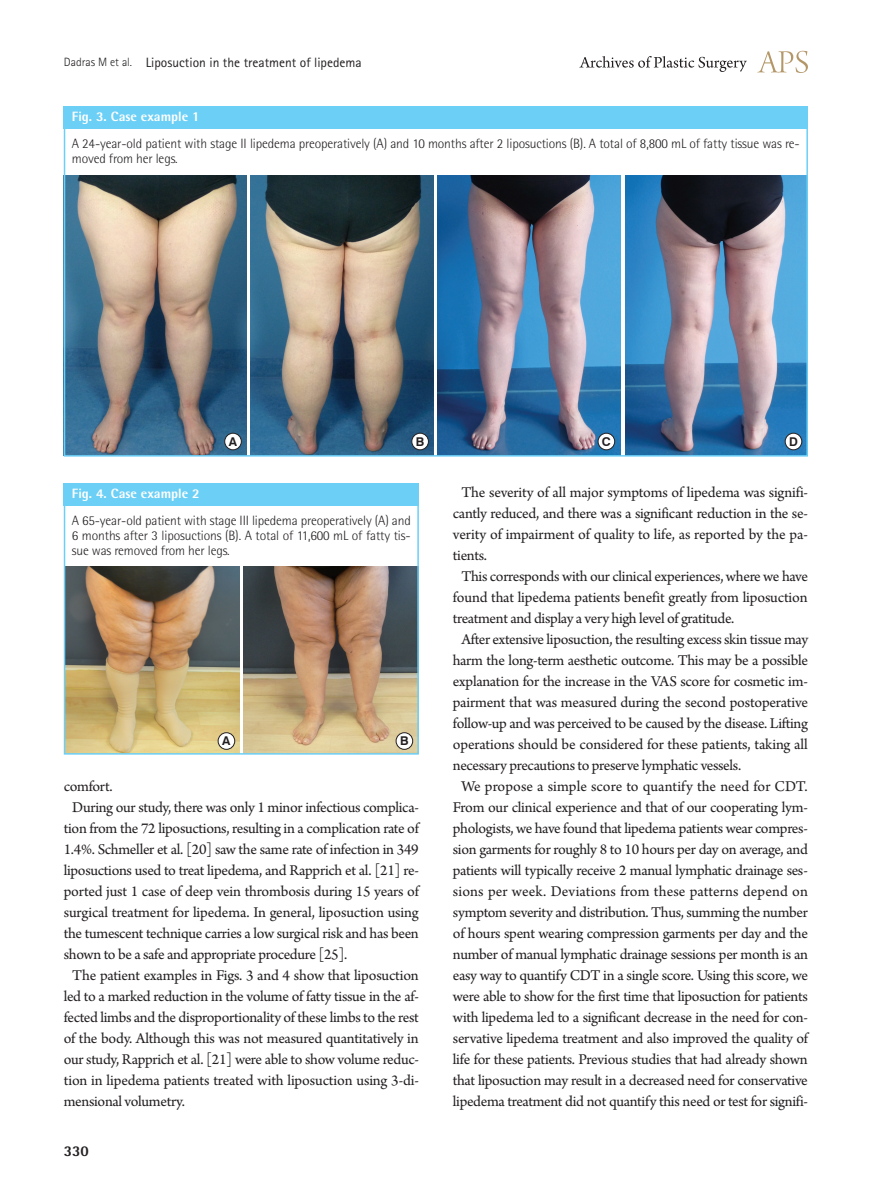
<style>
.page{position:relative;width:893px;height:1191px;background:#fff}
.page>*{position:absolute;margin:0;border:0;box-sizing:border-box;transform-origin:0 0}
.본문{font:15.75px/21px "Arno Pro";letter-spacing:-.02em;color:#231f20;text-align:justify}
.t1{font:800 15px "Rotis Semi Sans Std";color:#231f20}
.그림설명{font:300 13.5px/15px "Rotis Semi Sans Std";letter-spacing:-.01em;color:#231f20}
.t2{font:13.5px "Rotis Sans Serif Std";color:#231f20}
.표그림제목{font:800 13.5px "Rotis Semi Sans Std";color:#fff}
.t3{font:700 12.15px "Swiss 721 BT";color:#231f20}
.s1{font-weight:300;font-size:12px}
</style>
<div class="page">
<svg style="left:757px;top:51px;width:51px;height:22px"></svg>
<svg style="left:579px;top:56px;width:168px;height:16px"></svg>
<div style="left:64px;top:106px;width:744px;height:23px;background:#6bcff6"></div>
<img style="left:67px;top:175px;width:180px;height:278px">
<img style="left:251px;top:175px;width:183px;height:278px">
<img style="left:625px;top:175px;width:180px;height:278px">
<img style="left:438px;top:175px;width:183px;height:278px">
<div style="left:225px;top:433px;width:16px;height:17px;background:#fff;border-radius:50%"></div>
<div style="left:225px;top:433px;width:17px;height:17px;border:1px solid #231f20;border-radius:50%"></div>
<div style="left:412px;top:433px;width:16px;height:17px;background:#fff;border-radius:50%"></div>
<div style="left:412px;top:433px;width:17px;height:17px;border:1px solid #231f20;border-radius:50%"></div>
<div style="left:785px;top:433px;width:17px;height:17px;background:#fff;border-radius:50%"></div>
<div style="left:785px;top:433px;width:17px;height:17px;border:1px solid #231f20;border-radius:50%"></div>
<div style="left:598px;top:433px;width:17px;height:17px;background:#fff;border-radius:50%"></div>
<div style="left:598px;top:433px;width:17px;height:17px;border:1px solid #231f20;border-radius:50%"></div>
<div style="left:64px;top:106px;width:744px;height:350px;border:2px solid #6bcff6"></div>
<div style="left:64px;top:483px;width:355px;height:22px;background:#6bcff6"></div>
<img style="left:243px;top:566px;width:173px;height:185px">
<img style="left:67px;top:566px;width:172px;height:185px">
<div style="left:218px;top:732px;width:17px;height:17px;background:#fff;border-radius:50%"></div>
<div style="left:218px;top:732px;width:17px;height:17px;border:1px solid #231f20;border-radius:50%"></div>
<div style="left:396px;top:732px;width:17px;height:17px;background:#fff;border-radius:50%"></div>
<div style="left:396px;top:732px;width:17px;height:17px;border:1px solid #231f20;border-radius:50%"></div>
<div style="left:64px;top:483px;width:355px;height:271px;border:2px solid #6bcff6"></div>
<p class="t2" style="left:64px;top:54px;width:300px"><span class="s1">Dadras M et al.</span> Liposuction in the treatment of lipedema</p>
<p class="표그림제목" style="left:72px;top:108px;width:129px">Fig. 3. Case example 1</p>
<p class="그림설명" style="left:72px;top:136px;width:729px">A 24-year-old patient with stage II lipedema preoperatively (A) and 10 months after 2 liposuctions (B). A total of 8,800 mL of fatty tissue was re&shy;moved from her legs.</p>
<p class="t3" style="left:229px;top:434px;width:10px">A</p>
<p class="t3" style="left:416px;top:434px;width:10px">B</p>
<p class="t3" style="left:602px;top:434px;width:10px">C</p>
<p class="t3" style="left:789px;top:434px;width:10px">D</p>
<p class="표그림제목" style="left:72px;top:484px;width:129px">Fig. 4. Case example 2</p>
<p class="그림설명" style="left:72px;top:512px;width:340px;text-align:justify">A 65-year-old patient with stage III lipedema preoperatively (A) and 6 months after 3 liposuctions (B). A total of 11,600 mL of fatty tis&shy;sue was removed from her legs.</p>
<p class="t3" style="left:222px;top:733px;width:10px">A</p>
<p class="t3" style="left:400px;top:733px;width:10px">B</p>
<p class="본문" style="left:64px;top:777px;width:50px">comfort.</p>
<p class="본문" style="left:64px;top:798px;width:357px;text-indent:9px">During our study, there was only 1 minor infectious complica&shy;tion from the 72 liposuctions, resulting in a complication rate of 1.4%. Schmeller et al. [20] saw the same rate of infection in 349 liposuctions used to treat lipedema, and Rapprich et al. [21] re&shy;ported just 1 case of deep vein thrombosis during 15 years of surgical treatment for lipedema. In general, liposuction using the tumescent technique carries a low surgical risk and has been shown to be a safe and appropriate procedure [25].</p>
<p class="본문" style="left:64px;top:966px;width:357px;text-indent:9px">The patient examples in Figs. 3 and 4 show that liposuction led to a marked reduction in the volume of fatty tissue in the af&shy;fected limbs and the disproportionality of these limbs to the rest of the body. Although this was not measured quantitatively in our study, Rapprich et al. [21] were able to show volume reduc&shy;tion in lipedema patients treated with liposuction using 3-di&shy;mensional volumetry.</p>
<p class="t1" style="left:64px;top:1141px;width:27px">330</p>
<p class="본문" style="left:453px;top:483px;width:357px;text-indent:9px">The severity of all major symptoms of lipedema was signifi&shy;cantly reduced, and there was a significant reduction in the se&shy;verity of impairment of quality to life, as reported by the pa&shy;tients.</p>
<p class="본문" style="left:453px;top:567px;width:357px;text-indent:9px">This corresponds with our clinical experiences, where we have found that lipedema patients benefit greatly from liposuction treatment and display a very high level of gratitude.</p>
<p class="본문" style="left:453px;top:630px;width:357px;text-indent:9px">After extensive liposuction, the resulting excess skin tissue may harm the long-term aesthetic outcome. This may be a possible explanation for the increase in the VAS score for cosmetic im&shy;pairment that was measured during the second postoperative follow-up and was perceived to be caused by the disease. Lifting operations should be considered for these patients, taking all necessary precautions to preserve lymphatic vessels.</p>
<p class="본문" style="left:453px;top:777px;width:357px;text-align:center">We propose a simple score to quantify the need for CDT.<br>From our clinical experience and that of our cooperating lym&shy;phologists, we have found that lipedema patients wear compres&shy;sion garments for roughly 8 to 10 hours per day on average, and patients will typically receive 2 manual lymphatic drainage ses&shy;sions per week. Deviations from these patterns depend on symptom severity and distribution. Thus, summing the number of hours spent wearing compression garments per day and the number of manual lymphatic drainage sessions per month is an easy way to quantify CDT in a single score. Using this score, we were able to show for the first time that liposuction for patients with lipedema led to a significant decrease in the need for con&shy;servative lipedema treatment and also improved the quality of life for these patients. Previous studies that had already shown that liposuction may result in a decreased need for conservative lipedema treatment did not quantify this need or test for signifi-</p>
</div>
